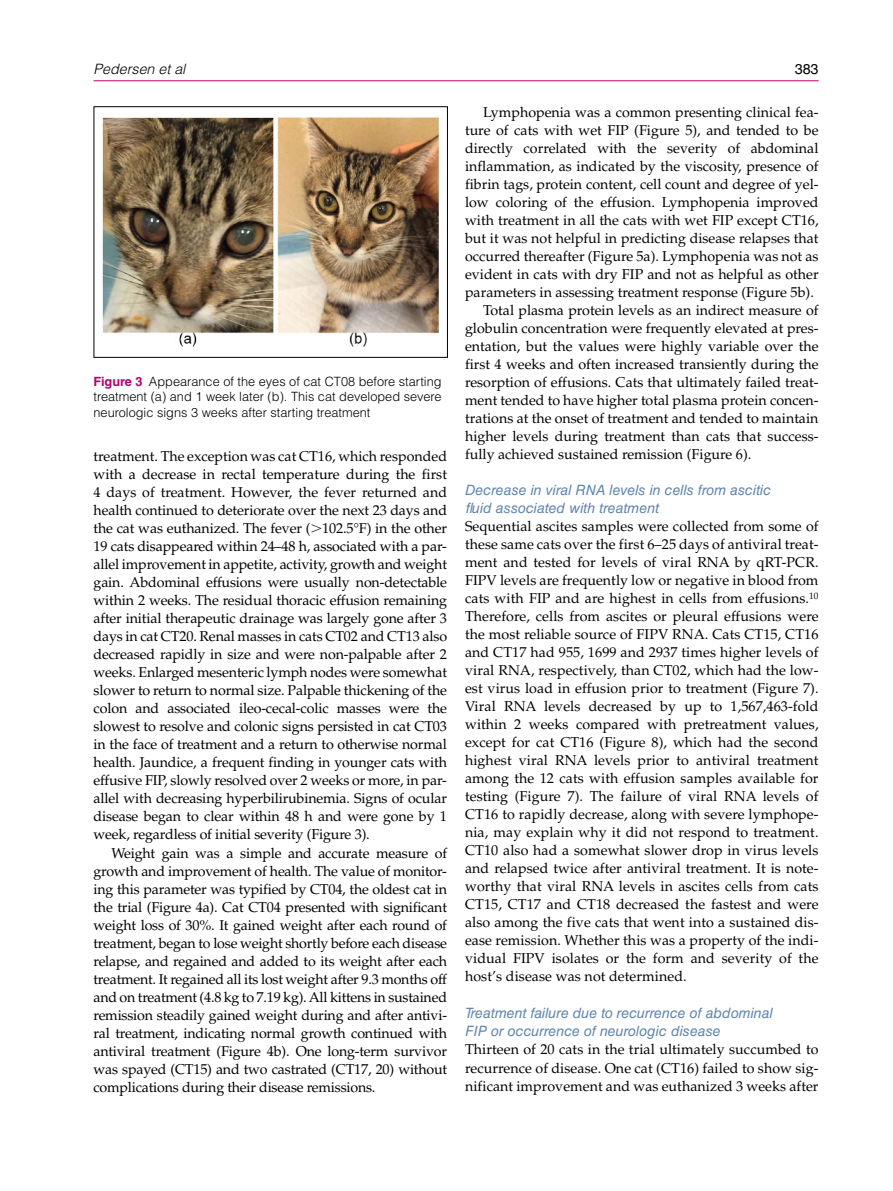
<style>
.page{position:relative;width:893px;height:1191px;background:#fff}
.page>*{position:absolute;margin:0;border:0;box-sizing:border-box;transform-origin:0 0}
.t1{font:14.25px/18px "Palatino LT Std";color:#000;text-align:justify}
.t2{font:italic 14.25px/18px "Helvetica LT Std";color:#5f85ae}
.t3{font:italic 300 14.25px "Helvetica LT Std";color:#000}
.t4{font:14.25px "Helvetica LT Std";color:#000}
.t5{font:300 12.75px/15.8px "Helvetica LT Std";color:#000;text-align:justify}
.s1{font-weight:700;color:#b6006d}
</style>
<div class="page">
<hr style="left:94px;top:80px;width:725px;height:1px;background:#b6006d">
<img style="left:102px;top:117px;width:338px;height:230px">
<div style="left:94px;top:106px;width:354px;height:252px;border:1px solid #000"></div>
<p class="t3" style="left:94px;top:60px;width:93px">Pedersen et al</p>
<p class="t4" style="left:795px;top:61px;width:25px">383</p>
<p class="t5" style="left:94px;top:373px;width:350px"><span class="s1">Figure 3</span> Appearance of the eyes of cat CT08 before starting treatment (a) and 1 week later (b). This cat developed severe neurologic signs 3 weeks after starting treatment</p>
<p class="t1" style="left:94px;top:448px;width:355px">treatment. The exception was cat CT16, which responded with a decrease in rectal temperature during the first 4 days of treatment. However, the fever returned and health continued to deteriorate over the next 23 days and the cat was euthanized. The fever ( 102.5°F) in the other 19 cats disappeared within 24–48 h, associated with a par&shy;allel improvement in appetite, activity, growth and weight gain. Abdominal effusions were usually non-detectable within 2 weeks. The residual thoracic effusion remaining after initial therapeutic drainage was largely gone after 3 days in cat CT20. Renal masses in cats CT02 and CT13 also decreased rapidly in size and were non-palpable after 2 weeks. Enlarged mesenteric lymph nodes were somewhat slower to return to normal size. Palpable thickening of the colon and associated ileo-cecal-colic masses were the slowest to resolve and colonic signs persisted in cat CT03 in the face of treatment and a return to otherwise normal health. Jaundice, a frequent finding in younger cats with effusive FIP, slowly resolved over 2 weeks or more, in par&shy;allel with decreasing hyperbilirubinemia. Signs of ocular disease began to clear within 48 h and were gone by 1 week, regardless of initial severity (Figure 3).</p>
<p class="t1" style="left:94px;top:844px;width:355px;text-indent:18px">Weight gain was a simple and accurate measure of growth and improvement of health. The value of monitor&shy;ing this parameter was typified by CT04, the oldest cat in the trial (Figure 4a). Cat CT04 presented with significant weight loss of 30%. It gained weight after each round of treatment, began to lose weight shortly before each disease relapse, and regained and added to its weight after each treatment. It regained all its lost weight after 9.3 months off and on treatment (4.8 kg to 7.19 kg). All kittens in sustained remission steadily gained weight during and after antivi&shy;ral treatment, indicating normal growth continued with antiviral treatment (Figure 4b). One long-term survivor was spayed (CT15) and two castrated (CT17, 20) without complications during their disease remissions.</p>
<p class="t1" style="left:483px;top:103px;width:337px">Lymphopenia was a common presenting clinical fea-</p>
<p class="t1" style="left:465px;top:121px;width:355px">ture of cats with wet FIP (Figure 5), and tended to be</p>
<p class="t1" style="left:465px;top:139px;width:355px">directly correlated with the severity of abdominal</p>
<p class="t1" style="left:465px;top:157px;width:355px">inflammation, as indicated by the viscosity, presence of</p>
<p class="t1" style="left:465px;top:175px;width:355px">fibrin tags, protein content, cell count and degree of yel-</p>
<p class="t1" style="left:465px;top:193px;width:355px">low coloring of the effusion. Lymphopenia improved</p>
<p class="t1" style="left:465px;top:211px;width:355px">with treatment in all the cats with wet FIP except CT16,</p>
<p class="t1" style="left:465px;top:229px;width:355px">but it was not helpful in predicting disease relapses that</p>
<p class="t1" style="left:465px;top:247px;width:355px">occurred thereafter (Figure 5a). Lymphopenia was not as</p>
<p class="t1" style="left:465px;top:265px;width:355px">evident in cats with dry FIP and not as helpful as other</p>
<p class="t1" style="left:465px;top:283px;width:350px">parameters in assessing treatment response (Figure 5b).</p>
<p class="t1" style="left:483px;top:301px;width:337px">Total plasma protein levels as an indirect measure of</p>
<p class="t1" style="left:465px;top:319px;width:355px">globulin concentration were frequently elevated at pres-</p>
<p class="t1" style="left:465px;top:337px;width:355px">entation, but the values were highly variable over the</p>
<p class="t1" style="left:465px;top:355px;width:355px">first 4 weeks and often increased transiently during the</p>
<p class="t1" style="left:465px;top:373px;width:355px">resorption of effusions. Cats that ultimately failed treat-</p>
<p class="t1" style="left:465px;top:391px;width:355px">ment tended to have higher total plasma protein concen-</p>
<p class="t1" style="left:465px;top:409px;width:355px">trations at the onset of treatment and tended to maintain</p>
<p class="t1" style="left:465px;top:427px;width:355px">higher levels during treatment than cats that success-</p>
<p class="t1" style="left:465px;top:445px;width:288px">fully achieved sustained remission (Figure 6).</p>
<p class="t2" style="left:465px;top:480px;width:308px">Decrease in viral RNA levels in cells from ascitic fluid associated with treatment</p>
<p class="t1" style="left:465px;top:517px;width:355px">Sequential ascites samples were collected from some of these same cats over the first 6–25 days of antiviral treat&shy;ment and tested for levels of viral RNA by qRT-PCR.<br>FIPV levels are frequently low or negative in blood from cats with FIP and are highest in cells from effusions.<sup>10<br></sup>Therefore, cells from ascites or pleural effusions were the most reliable source of FIPV RNA. Cats CT15, CT16 and CT17 had 955, 1699 and 2937 times higher levels of viral RNA, respectively, than CT02, which had the low&shy;est virus load in effusion prior to treatment (Figure 7).<br>Viral RNA levels decreased by up to 1,567,463-fold within 2 weeks compared with pretreatment values, except for cat CT16 (Figure 8), which had the second highest viral RNA levels prior to antiviral treatment among the 12 cats with effusion samples available for testing (Figure 7). The failure of viral RNA levels of CT16 to rapidly decrease, along with severe lymphope&shy;nia, may explain why it did not respond to treatment.<br>CT10 also had a somewhat slower drop in virus levels and relapsed twice after antiviral treatment. It is note&shy;worthy that viral RNA levels in ascites cells from cats CT15, CT17 and CT18 decreased the fastest and were also among the five cats that went into a sustained dis&shy;ease remission. Whether this was a property of the indi&shy;vidual FIPV isolates or the form and severity of the host’s disease was not determined.</p>
<p class="t2" style="left:465px;top:1004px;width:309px">Treatment failure due to recurrence of abdominal<br>FIP or occurrence of neurologic disease</p>
<p class="t1" style="left:465px;top:1041px;width:355px">Thirteen of 20 cats in the trial ultimately succumbed to recurrence of disease. One cat (CT16) failed to show sig&shy;nificant improvement and was euthanized 3 weeks after</p>
</div>
